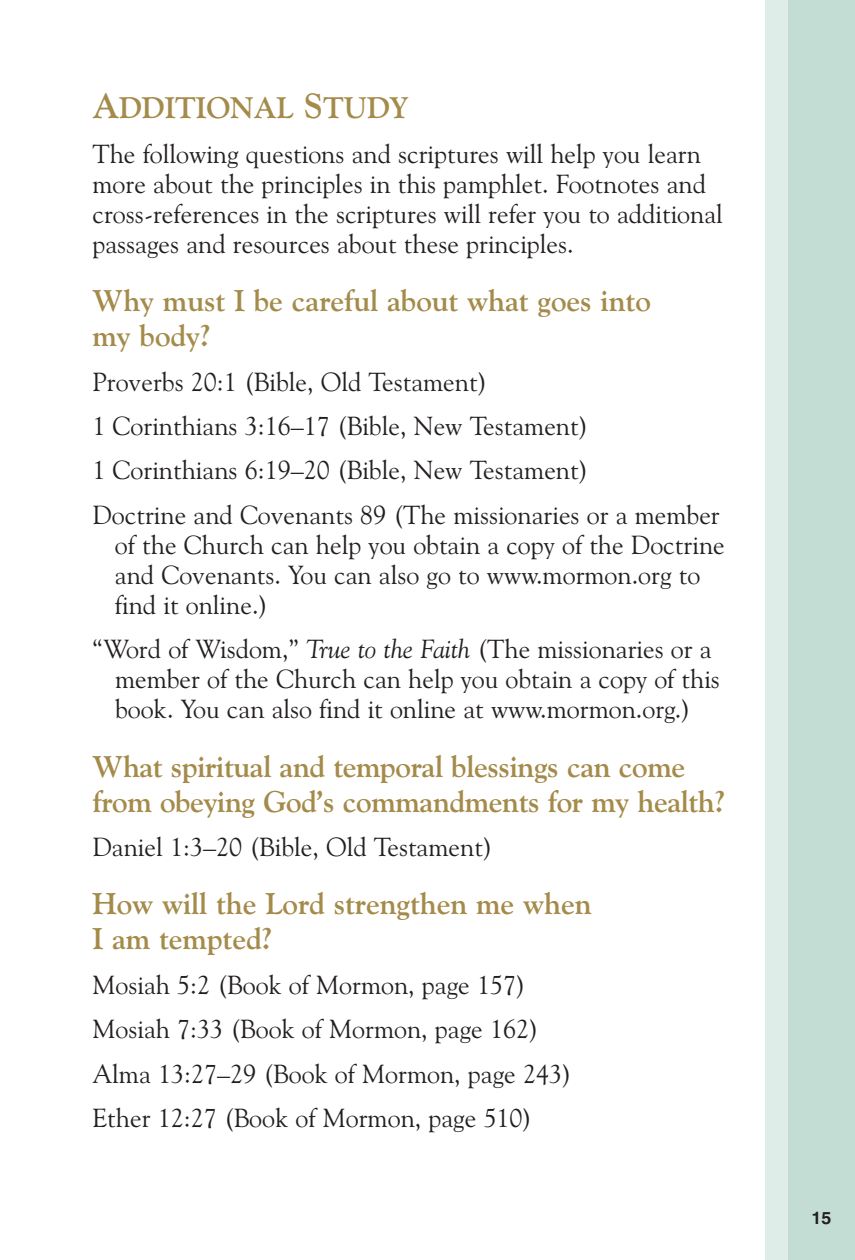
<style>
.page{position:relative;width:855px;height:1260px;background:#fff}
.page>*{position:absolute;margin:0;border:0;box-sizing:border-box;transform-origin:0 0}
.t1{font:700 30px/35px "Goudy Old Style BT";letter-spacing:-.01em;color:#a48b4a}
.t2{font:700 29.75px "Goudy Old Style BT";color:#a48b4a}
.t3{font:26.25px/30px "Goudy Old Style BT";color:#231f20}
.t4{font:700 17.5px "Swiss 721 BT";color:#231f20}
.s1{font-size:35px}
.s2{font-style:italic}
</style>
<div class="page">
<svg style="left:765px;top:0;width:90px;height:1260px;background:#cae1da"></svg>
<p class="t2" style="left:92px;top:95px;width:318px"><span class="s1">A</span>DDITIONAL <span class="s1">S</span>TUDY</p>
<p class="t3" style="left:92px;top:141px;width:632px">The following questions and scriptures will help you learn more about the principles in this pamphlet. Footnotes and cross-references in the scriptures will refer you to additional passages and resources about these principles.</p>
<p class="t1" style="left:92px;top:285px;width:560px">Why must I be careful about what goes into my body?</p>
<p class="t3" style="left:92px;top:361px;width:629px;line-height:44.5px">Proverbs 20:1 (Bible, Old Testament)<br>1 Corinthians 3:16–17 (Bible, New Testament)<br>1 Corinthians 6:19–20 (Bible, New Testament)<br>Doctrine and Covenants 89 (The missionaries or a member</p>
<p class="t3" style="left:115px;top:532px;width:611px">of the Church can help you obtain a copy of the Doctrine and Covenants. You can also go to www.mormon.org to find it online.)</p>
<p class="t3" style="left:115px;top:636px;width:606px;text-indent:-23px">“Word of Wisdom,” <span class="s2">True to the Faith</span> (The missionaries or a member of the Church can help you obtain a copy of this book. You can also find it online at www.mormon.org.)</p>
<p class="t1" style="left:92px;top:751px;width:635px">What spiritual and temporal blessings can come from obeying God’s commandments for my health?</p>
<p class="t3" style="left:92px;top:834px;width:402px">Daniel 1:3–20 (Bible, Old Testament)</p>
<p class="t1" style="left:92px;top:889px;width:501px">How will the Lord strengthen me when<br>I am tempted?</p>
<p class="t3" style="left:92px;top:964px;width:481px;line-height:44.5px">Mosiah 5:2 (Book of Mormon, page 157)<br>Mosiah 7:33 (Book of Mormon, page 162)<br>Alma 13:27–29 (Book of Mormon, page 243)<br>Ether 12:27 (Book of Mormon, page 510)</p>
<p class="t4" style="left:811px;top:1210px;width:21px">15</p>
</div>
